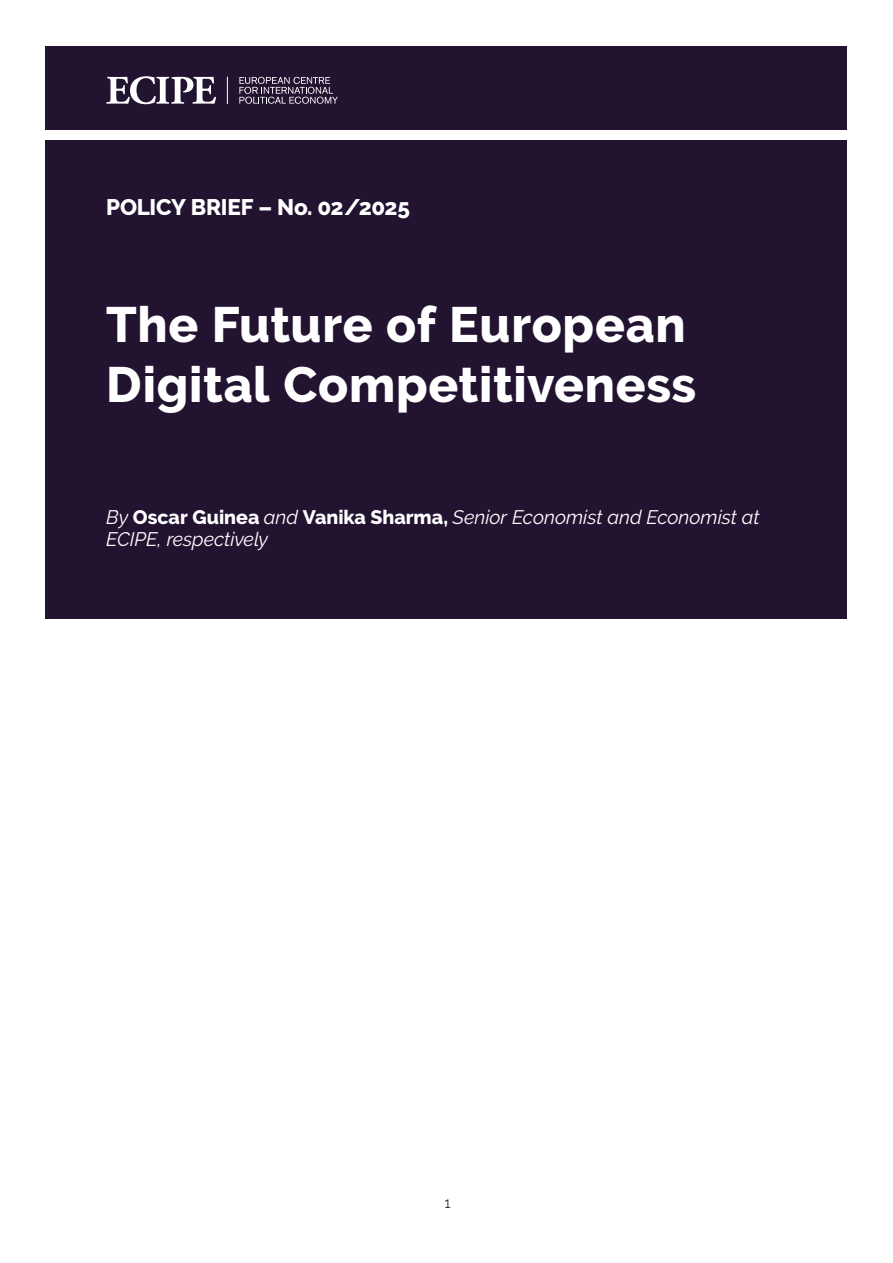
<style>
.page{position:relative;width:893px;height:1263px;background:#fff}
.page>*{position:absolute;margin:0;border:0;box-sizing:border-box;transform-origin:0 0}
.t1{font:800 49.5px/60px "Raleway";letter-spacing:.01em;color:#fff}
.t2{font:800 22.5px "Raleway";letter-spacing:-.01em;color:#fff}
.t3{font:italic 19.5px/22.5px "Raleway";letter-spacing:-.005em;color:#fff}
.t4{font:300 15px "Raleway";color:#000}
.s1{font-weight:800;font-style:normal}
</style>
<div class="page">
<div style="left:45px;top:47px;width:801px;height:83px;background:#221331"></div>
<div style="left:45px;top:140px;width:801px;height:479px;background:#221331"></div>
<svg style="left:106px;top:76px;width:110px;height:28px"></svg>
<svg style="left:239px;top:77px;width:99px;height:27px"></svg>
<svg style="left:227px;top:77px;width:1px;height:27px"></svg>
<p class="t2" style="left:106px;top:198px;width:305px">POLICY BRIEF – No. 02/2025</p>
<h1 class="t1" style="left:106px;top:299px;width:591px">The Future of European<br>Digital Competitiveness</h1>
<p class="t3" style="left:106px;top:508px;width:655px">By <span class="s1">Oscar Guinea</span> and <span class="s1">Vanika Sharma,</span> Senior Economist and Economist at<br>ECIPE, respectively</p>
<p class="t4" style="left:444px;top:1197px;width:8px">1</p>
</div>
